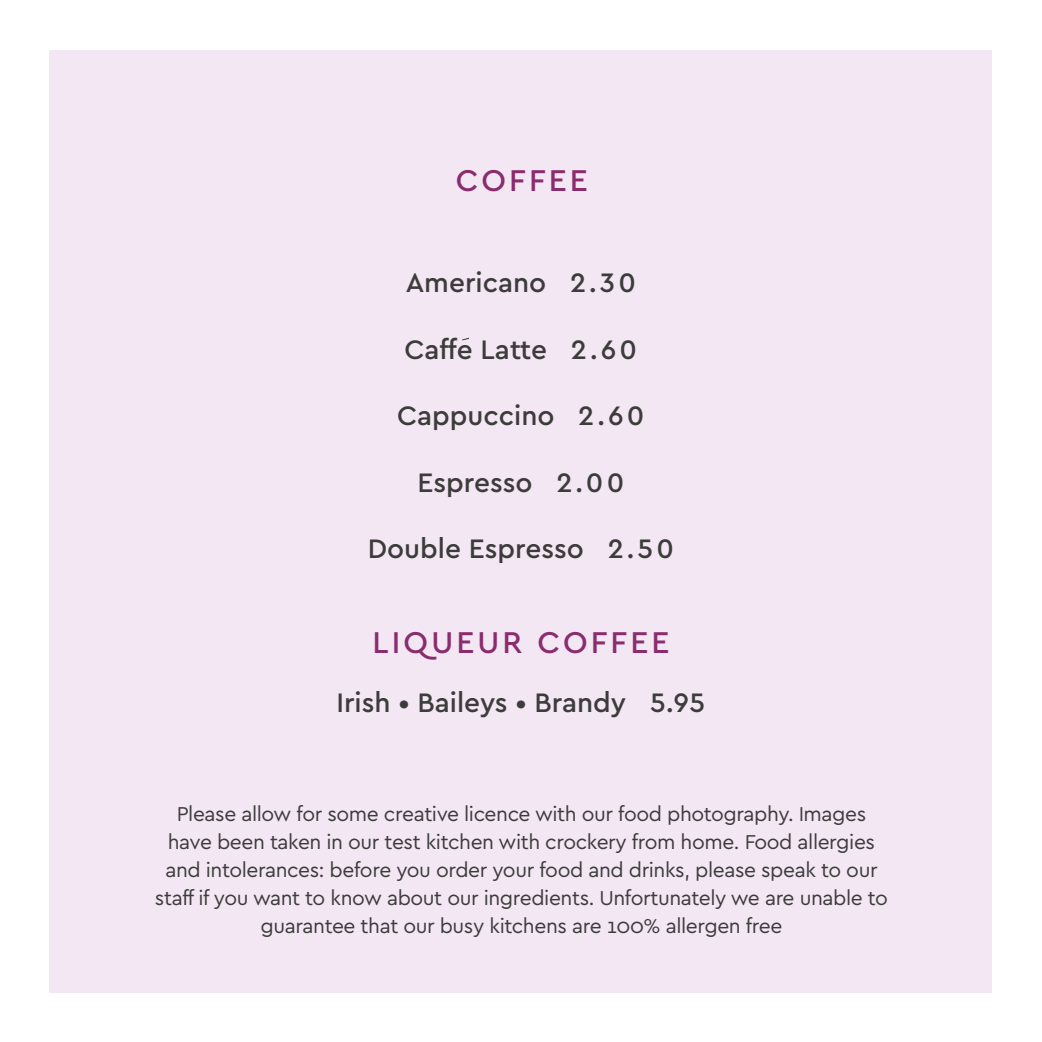
<style>
.page{position:relative;width:1042px;height:1042px;background:#fff}
.page>*{position:absolute;margin:0;border:0;box-sizing:border-box;transform-origin:0 0}
.t1{font:500 31.5px "Cera GR";letter-spacing:.1em;color:#8a2c6e}
.t2{font:500 28px "Cera GR";color:#3c3c3b}
.t3{font:21px/28px "Cera GR";letter-spacing:-.02em;color:#3c3c3b;text-align:center}
</style>
<div class="page">
<div style="left:50px;top:50px;width:942px;height:942px;background:#f3e7f3"></div>
<svg style="left:462px;top:337px;width:7px;height:4px"></svg>
<h1 class="t1" style="left:456px;top:163px;width:133px">COFFEE</h1>
<h2 class="t2" style="left:406px;top:267px;width:232px">Americano 2.30</h2>
<h2 class="t2" style="left:405px;top:333px;width:234px">Caffe Latte 2.60</h2>
<h2 class="t2" style="left:397px;top:400px;width:249px">Cappuccino 2.60</h2>
<h2 class="t2" style="left:417px;top:466px;width:208px">Espresso 2.00</h2>
<h2 class="t2" style="left:368px;top:533px;width:308px">Double Espresso 2.50</h2>
<h1 class="t1" style="left:372px;top:624px;width:298px">LIQUEUR COFFEE</h1>
<h2 class="t2" style="left:336px;top:687px;width:370px">Irish • Baileys • Brandy 5.95</h2>
<p class="t3" style="left:155px;top:799px;width:734px">Please allow for some creative licence with our food photography. Images have been taken in our test kitchen with crockery from home. Food allergies and intolerances: before you order your food and drinks, please speak to our staff if you want to know about our ingredients. Unfortunately we are unable to guarantee that our busy kitchens are 100% allergen free</p>
</div>
